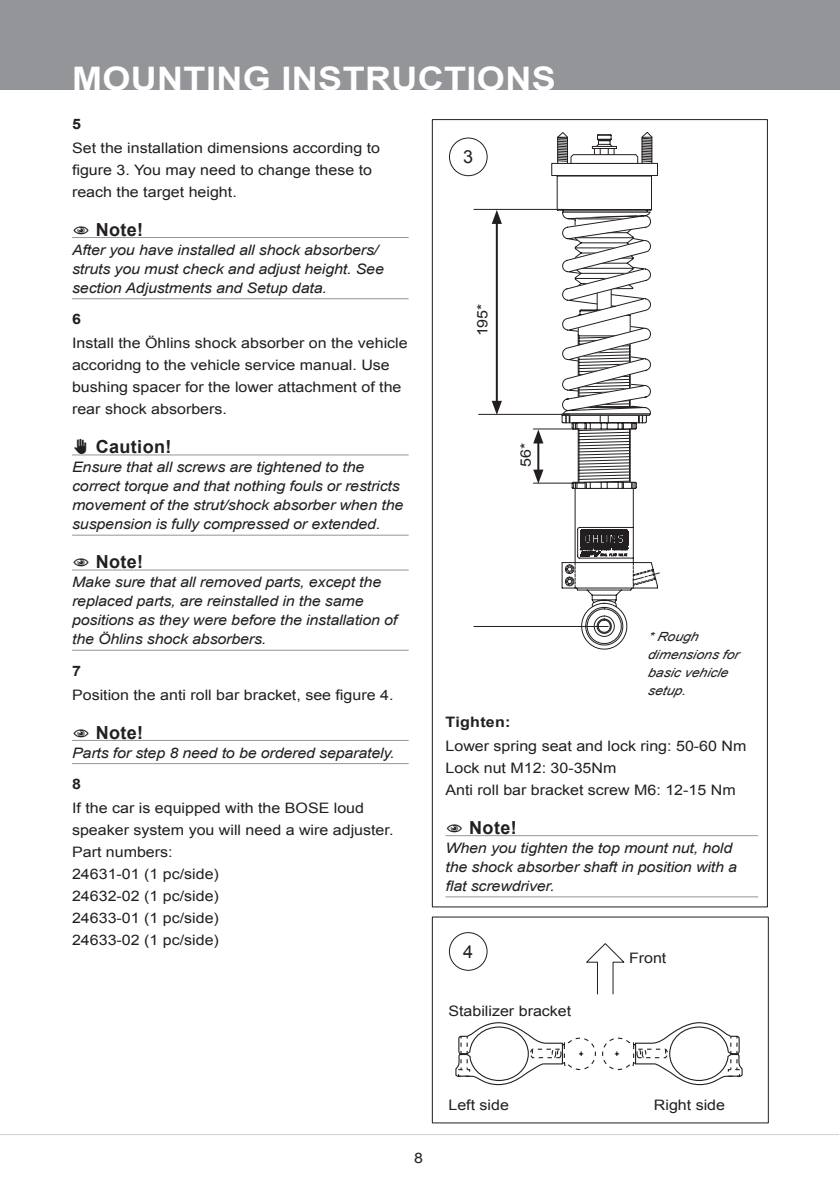
<style>
.page{position:relative;width:840px;height:1191px;background:#fff}
.page>*{position:absolute;margin:0;border:0;box-sizing:border-box;transform-origin:0 0}
.t1{font:700 32.4px "Arial";letter-spacing:.01em;color:#fff;scale:1.11 1}
.t2{font:700 18px "Arial";letter-spacing:.02em;color:#231f20}
.t3{font:18px "Arial";color:#231f20}
.t4{font:14.4px/22px "Arial";color:#231f20;scale:1.11 1}
.t5{font:italic 14.4px/19px "Arial";letter-spacing:-.01em;color:#231f20;scale:1.11 1}
.t6{font:700 14.4px "Arial";letter-spacing:.02em;color:#231f20;scale:1.11 1}
.t7{font:italic 12.6px/18px "Arial";color:#231f20;scale:1.11 1}
</style>
<div class="page">
<div style="left:0;top:0;width:839px;height:90px;background:#939598"></div>
<hr style="left:0;top:1134px;width:838px;height:1px;background:#d1d2d4">
<svg style="left:576px;top:162px;width:82px;height:487px"></svg>
<svg style="left:555px;top:174px;width:104px;height:412px"></svg>
<hr style="left:561px;top:414px;width:88px;height:1px;background:#fff">
<div style="left:551px;top:163px;width:106px;height:12px;background:#fff"></div>
<div style="left:551px;top:163px;width:106px;height:13px;border:1px solid #231f20"></div>
<svg style="left:556px;top:132px;width:96px;height:32px"></svg>
<hr style="left:445px;top:835px;width:312px;height:1px;background:#939598">
<hr style="left:445px;top:896px;width:312px;height:1px;background:#939598">
<div style="left:448px;top:137px;width:39px;height:39px;border:1px solid #231f20;border-radius:50%"></div>
<hr style="left:473px;top:209px;width:91px;height:1px;background:#231f20">
<hr style="left:473px;top:626px;width:135px;height:1px;background:#231f20">
<hr style="left:478px;top:414px;width:91px;height:1px;background:#231f20">
<hr style="left:533px;top:428px;width:43px;height:1px;background:#231f20">
<hr style="left:533px;top:482px;width:51px;height:1px;background:#231f20">
<hr style="left:495px;top:221px;width:2px;height:183px;background:#231f20">
<svg style="left:491px;top:401px;width:10px;height:14px"></svg>
<svg style="left:491px;top:210px;width:10px;height:14px"></svg>
<hr style="left:537px;top:440px;width:2px;height:33px;background:#231f20">
<svg style="left:533px;top:469px;width:10px;height:14px"></svg>
<svg style="left:533px;top:429px;width:10px;height:14px"></svg>
<hr style="left:72px;top:237px;width:336px;height:1px;background:#939598">
<hr style="left:72px;top:298px;width:336px;height:1px;background:#939598">
<hr style="left:72px;top:454px;width:336px;height:1px;background:#939598">
<hr style="left:72px;top:535px;width:336px;height:1px;background:#939598">
<hr style="left:72px;top:569px;width:336px;height:1px;background:#939598">
<hr style="left:72px;top:650px;width:336px;height:1px;background:#939598">
<hr style="left:72px;top:740px;width:336px;height:1px;background:#939598">
<hr style="left:72px;top:763px;width:336px;height:1px;background:#939598">
<div style="left:448px;top:932px;width:39px;height:38px;border:1px solid #231f20;border-radius:50%"></div>
<svg style="left:455px;top:1022px;width:287px;height:63px"></svg>
<svg style="left:586px;top:943px;width:38px;height:51px"></svg>
<h1 class="t1" style="left:72px;top:57px;width:437px">MOUNTING INSTRUCTIONS</h1>
<p class="t6" style="left:72px;top:114px;width:10px">5</p>
<p class="t4" style="left:72px;top:137px;width:279px">Set the installation dimensions according to figure 3. You may need to change these to reach the target height.</p>
<p class="t2" style="left:96px;top:217px;width:49px">Note!</p>
<p class="t5" style="left:72px;top:240px;width:282px">After you have installed all shock absorbers/ struts you must check and adjust height. See section Adjustments and Setup data.</p>
<p class="t6" style="left:72px;top:309px;width:10px">6</p>
<p class="t4" style="left:72px;top:332px;width:304px">Install the Öhlins shock absorber on the vehicle accoridng to the vehicle service manual. Use bushing spacer for the lower attachment of the rear shock absorbers.</p>
<p class="t2" style="left:72px;top:435px;width:101px">✋ Caution!</p>
<p class="t5" style="left:72px;top:458px;width:300px">Ensure that all screws are tightened to the correct torque and that nothing fouls or restricts movement of the strut/shock absorber when the suspension is fully compressed or extended.</p>
<p class="t2" style="left:96px;top:550px;width:49px">Note!</p>
<p class="t5" style="left:72px;top:573px;width:294px">Make sure that all removed parts, except the replaced parts, are reinstalled in the same positions as they were before the installation of the Öhlins shock absorbers.</p>
<p class="t6" style="left:72px;top:661px;width:10px">7</p>
<p class="t4" style="left:72px;top:683px;width:291px">Position the anti roll bar bracket, see figure 4.</p>
<p class="t2" style="left:96px;top:720px;width:49px">Note!</p>
<p class="t5" style="left:72px;top:743px;width:292px">Parts for step 8 need to be ordered separately.</p>
<p class="t6" style="left:72px;top:774px;width:10px">8</p>
<p class="t4" style="left:72px;top:797px;width:291px">If the car is equipped with the BOSE loud speaker system you will need a wire adjuster.<br>Part numbers:<br>24631-01 (1 pc/side)<br>24632-02 (1 pc/side)<br>24633-01 (1 pc/side)<br>24633-02 (1 pc/side)</p>
<p class="t3" style="left:463px;top:145px;width:12px">3</p>
<p class="t4" style="left:471px;top:336px;width:31px;rotate:-90deg">195*</p>
<p class="t4" style="left:514px;top:466px;width:23px;rotate:-90deg">56*</p>
<p class="t7" style="left:647px;top:628px;width:87px">* Rough dimensionsfor basicvehicle setup.</p>
<p class="t6" style="left:445px;top:712px;width:60px">Tighten:</p>
<p class="t4" style="left:445px;top:735px;width:272px">Lower spring seat and lock ring: 50-60 Nm<br>Lock nut M12: 30-35Nm<br>Anti roll bar bracket screw M6: 12-15 Nm</p>
<p class="t2" style="left:469px;top:815px;width:49px">Note!</p>
<p class="t5" style="left:445px;top:838px;width:264px">When you tighten the top mount nut, hold the shock absorber shaft in position with a flat screwdriver.</p>
<p class="t3" style="left:463px;top:939px;width:12px">4</p>
<p class="t4" style="left:448px;top:1000px;width:112px">Stabilizer bracket</p>
<p class="t4" style="left:628px;top:947px;width:35px">Front</p>
<p class="t4" style="left:414px;top:1147px;width:10px">8</p>
<p class="t4" style="left:448px;top:1093px;width:56px">Left side</p>
<p class="t4" style="left:653px;top:1093px;width:66px">Right side</p>
</div>
